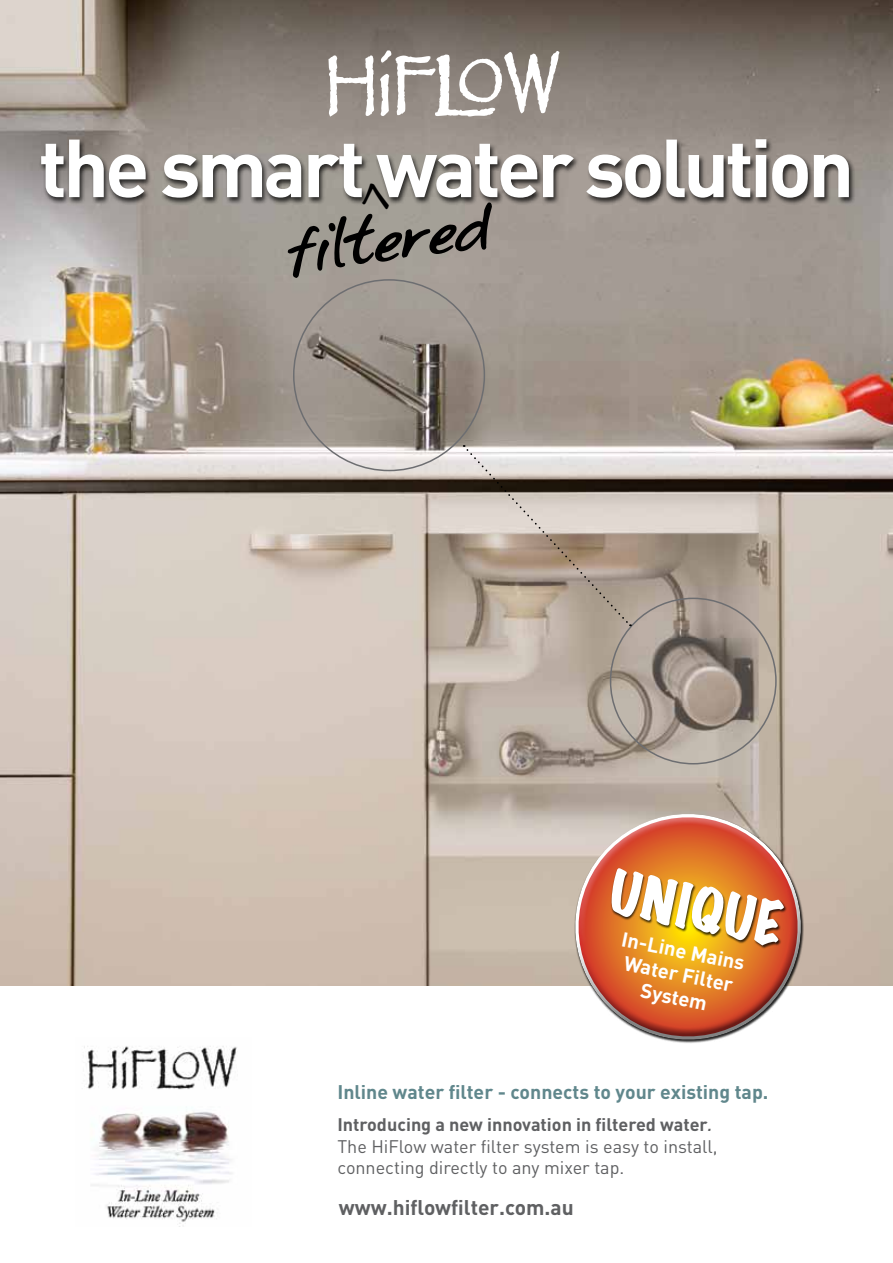
<style>
.page{position:relative;width:893px;height:1263px;background:#fff}
.page>*{position:absolute;margin:0;border:0;box-sizing:border-box;transform-origin:0 0}
.t1{font:700 80.85px "DIN";letter-spacing:-.05em;color:#fff}
.t2{font:59.85px "Annifont";color:#000}
.t3{font:expanded 54.15px "Marker Felt";color:#fff}
.t4{font:36.9px "Annifont";color:#000}
.t5{font:700 21px "DIN";color:#5f6062}
.t6{font:700 20.25px/23.5px "DIN";color:#fff;text-align:center}
.t7{font:700 19.5px "DIN";color:#60878c}
.t8{font:18px/21.6px "DIN";color:#5f6062}
.s1{font-weight:700}
.s2{font-weight:500;font-style:italic}
</style>
<div class="page">
<img style="left:0;top:0;width:893px;height:985px">
<img style="left:84px;top:1046px;width:153px;height:178px">
<div style="left:38px;top:138px;width:817px;height:68px;background:#000;opacity:.75"></div>
<svg style="left:563px;top:787px;width:251px;height:42px;background:#bfab9f"></svg>
<svg style="left:558px;top:829px;width:258px;height:214px"></svg>
<div style="left:611px;top:868px;width:176px;height:81px;background:#000;opacity:.75"></div>
<svg style="left:464px;top:445px;width:167px;height:181px;background:#b7aa9f"></svg>
<svg style="left:328px;top:55px;width:46px;height:62px"></svg>
<svg style="left:380px;top:50px;width:180px;height:67px"></svg>
<h1 class="t1" style="left:39px;top:114px;width:817px">the smart water solution</h1>
<h2 class="t2" style="left:280px;top:201px;width:212px;rotate:-8deg">filtered</h2>
<h3 class="t4" style="left:346px;top:211px;width:30px;rotate:-90deg">&gt;</h3>
<h3 class="t3" style="left:618px;top:852px;width:176px;rotate:11deg">UNIQUE</h3>
<p class="t6" style="left:624px;top:926px;width:127px;rotate:11deg">In-Line Mains<br>Water Filter<br>System</p>
<p class="t7" style="left:337px;top:1078px;width:432px">Inline water filter - connects to your existing tap.</p>
<p class="t8" style="left:337px;top:1114px;width:382px"><span class="s1">Introducing a new innovation in filtered water</span><span class="s2">.<br></span>The HiFlow water filter system is easy to install, connecting directly to any mixer tap.</p>
<p class="t5" style="left:339px;top:1193px;width:236px">www.hiflowfilter.com.au</p>
</div>
